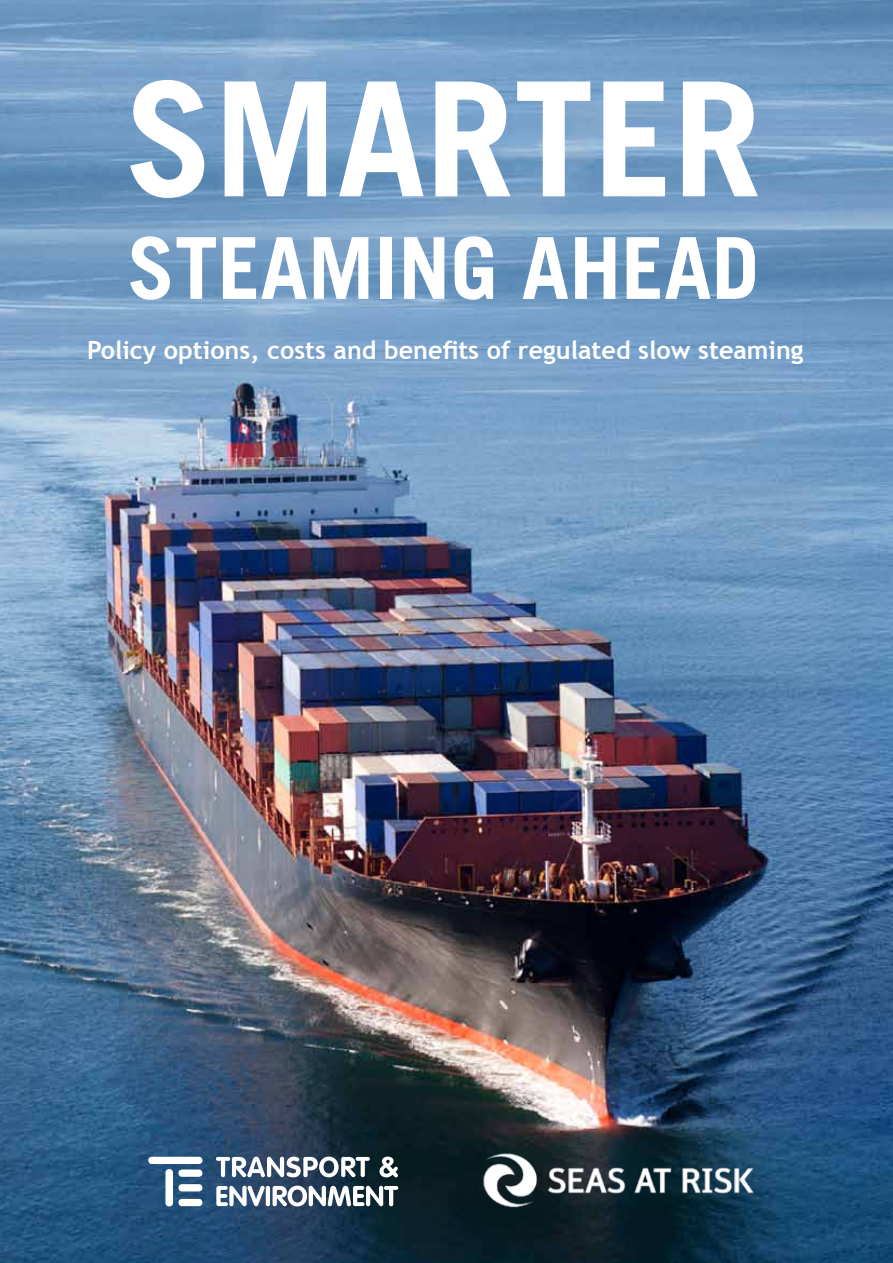
<style>
.page{position:relative;width:893px;height:1263px;background:#fff}
.page>*{position:absolute;margin:0;border:0;box-sizing:border-box;transform-origin:0 0}
.t1{font:700 159px "Trade Gothic";color:#fff}
.t2{font:700 85.5px "Trade Gothic";color:#fff}
.t3{font:700 25.2px "Trebuchet MS";color:#fff}
</style>
<div class="page">
<img style="left:0;top:0;width:893px;height:1263px">
<img style="left:480px;top:1150px;width:277px;height:59px">
<div style="left:165px;top:1169px;width:8px;height:37px;background:#fff;border-radius:3px"></div>
<div style="left:148px;top:1157px;width:54px;height:7px;background:#fff;border-radius:3px"></div>
<div style="left:178px;top:1169px;width:24px;height:8px;background:#fff;border-radius:3px"></div>
<div style="left:178px;top:1199px;width:24px;height:7px;background:#fff;border-radius:3px"></div>
<div style="left:178px;top:1184px;width:24px;height:7px;background:#fff;border-radius:3px"></div>
<svg style="left:216px;top:1185px;width:182px;height:21px"></svg>
<svg style="left:216px;top:1156px;width:182px;height:21px"></svg>
<h1 class="t1" style="left:125px;top:42px;width:638px">SMARTER</h1>
<h2 class="t2" style="left:127px;top:216px;width:633px">STEAMING AHEAD</h2>
<p class="t3" style="left:87px;top:334px;width:718px">Policy options, costs and benefits of regulated slow steaming</p>
</div>
